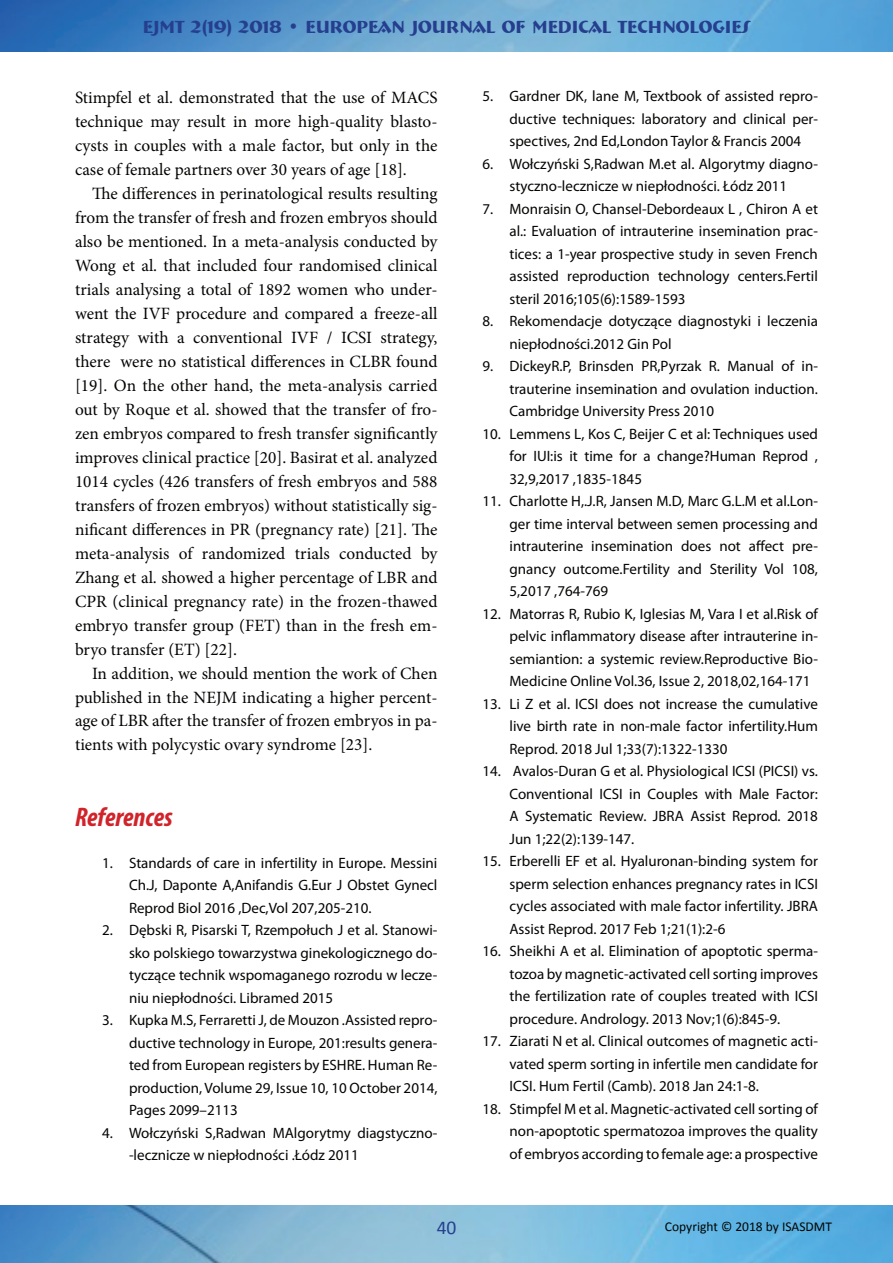
<style>
.page{position:relative;width:893px;height:1263px;background:#fff}
.page>*{position:absolute;margin:0;border:0;box-sizing:border-box;transform-origin:0 0}
.t1{font:italic 700 condensed 27px "Myriad Pro";color:#d1232a}
.t2{font:19.5px "Calibri";color:#253f8e}
.t3{font:700 18px "Bremen BT";color:#253f8e}
.t4{font:17.25px/24px "Minion Pro";color:#040503;text-align:justify}
.t5{font:15px/22.5px "Myriad Pro";color:#040503;text-align:justify}
.t6{font:13.5px "Calibri";color:#040503}
</style>
<div class="page">
<img style="left:0;top:0;width:893px;height:52px">
<img style="left:0;top:1205px;width:893px;height:58px">
<p class="t3" style="left:143px;top:15px;width:609px">EJMT 2(19) 2018 • EUROPEAN JOURNAL OF MEDICAL TECHNOLOGIES</p>
<p class="t4" style="left:75px;top:85px;width:364px">Stimpfel et al. demonstrated that the use of MACS technique may result in more high-quality blasto&shy;cysts in couples with a male factor, but only in the case of female partners over 30 years of age [18].</p>
<p class="t4" style="left:75px;top:181px;width:364px;text-indent:17px">The differences in perinatological results resulting from the transfer of fresh and frozen embryos should also be mentioned. In a meta-analysis conducted by Wong et al. that included four randomised clinical trials analysing a total of 1892 women who under&shy;went the IVF procedure and compared a freeze-all strategy with a conventional IVF / ICSI strategy, there were no statistical differences in CLBR found [19]. On the other hand, the meta-analysis carried out by Roque et al. showed that the transfer of fro&shy;zen embryos compared to fresh transfer significantly improves clinical practice [20]. Basirat et al. analyzed 1014 cycles (426 transfers of fresh embryos and 588 transfers of frozen embryos) without statistically sig&shy;nificant differences in PR (pregnancy rate) [21]. The meta-analysis of randomized trials conducted by Zhang et al. showed a higher percentage of LBR and CPR (clinical pregnancy rate) in the frozen-thawed embryo transfer group (FET) than in the fresh em&shy;bryo transfer (ET) [22].</p>
<p class="t4" style="left:75px;top:661px;width:364px;text-indent:17px">In addition, we should mention the work of Chen published in the NEJM indicating a higher percent&shy;age of LBR after the transfer of frozen embryos in pa&shy;tients with polycystic ovary syndrome [23].</p>
<h1 class="t1" style="left:75px;top:800px;width:99px">References</h1>
<p class="t5" style="left:129px;top:851px;width:310px;text-indent:-27px">1. Standards of care in infertility in Europe. Messini Ch.J, Daponte A,Anifandis G.Eur J Obstet Gynecl Reprod Biol 2016 ,Dec,Vol 207,205-210.</p>
<p class="t5" style="left:129px;top:919px;width:310px;text-indent:-27px">2. Dębski R, Pisarski T, Rzempołuch J et al. Stanowi&shy;sko polskiego towarzystwa ginekologicznego do&shy;tyczące technik wspomaganego rozrodu w lecze&shy;niu niepłodności. Libramed 2015</p>
<p class="t5" style="left:129px;top:1009px;width:310px;text-indent:-27px">3. Kupka M.S, Ferraretti J, de Mouzon .Assisted repro&shy;ductive technology in Europe, 201:results genera&shy;ted from European registers by ESHRE. Human Re&shy;production, Volume 29, Issue 10, 10 October 2014, Pages 2099–2113</p>
<p class="t5" style="left:129px;top:1121px;width:310px;text-indent:-27px">4. Wołczyński S,Radwan MAlgorytmy diagstyczno--lecznicze w niepłodności .Łódz 2011</p>
<p class="t5" style="left:509px;top:85px;width:310px;text-indent:-27px">5. Gardner DK, lane M, Textbook of assisted repro&shy;ductive techniques: laboratory and clinical per&shy;spectives, 2nd Ed,London Taylor &amp; Francis 2004</p>
<p class="t5" style="left:482px;top:152px;width:337px;text-align:center">6. Wołczyński S,Radwan M.et al. Algorytmy diagno&shy;styczno-lecznicze w niepłodności. Łódz 2011</p>
<p class="t5" style="left:509px;top:197px;width:310px;text-indent:-27px">7. Monraisin O, Chansel-Debordeaux L , Chiron A et al.: Evaluation of intrauterine insemination prac&shy;tices: a 1-year prospective study in seven French assisted reproduction technology centers.Fertil steril 2016;105(6):1589-1593</p>
<p class="t5" style="left:509px;top:310px;width:310px;text-indent:-27px">8. Rekomendacje dotyczące diagnostyki i leczenia niepłodności.2012 Gin Pol</p>
<p class="t5" style="left:509px;top:355px;width:310px;text-indent:-27px">9. DickeyR.P, Brinsden PR,Pyrzak R. Manual of in&shy;trauterine insemination and ovulation induction.<br>Cambridge University Press 2010</p>
<p class="t5" style="left:509px;top:422px;width:310px;text-indent:-27px">10. Lemmens L, Kos C, Beijer C et al: Techniques used for IUI:is it time for a change?Human Reprod , 32,9,2017 ,1835-1845</p>
<p class="t5" style="left:509px;top:490px;width:310px;text-indent:-27px">11. Charlotte H,.J.R, Jansen M.D, Marc G.L.M et al.Lon&shy;ger time interval between semen processing and intrauterine insemination does not affect pre&shy;gnancy outcome.Fertility and Sterility Vol 108, 5,2017 ,764-769</p>
<p class="t5" style="left:509px;top:602px;width:310px;text-indent:-27px">12. Matorras R, Rubio K, Iglesias M, Vara I et al.Risk of pelvic inflammatory disease after intrauterine in&shy;semiantion: a systemic review.Reproductive Bio-Medicine Online Vol.36, Issue 2, 2018,02,164-171</p>
<p class="t5" style="left:509px;top:692px;width:310px;text-indent:-27px">13. Li Z et al. ICSI does not increase the cumulative live birth rate in non-male factor infertility.Hum Reprod. 2018 Jul 1;33(7):1322-1330</p>
<p class="t5" style="left:509px;top:760px;width:310px;text-indent:-27px">14. Avalos-Duran G et al. Physiological ICSI (PICSI) vs.<br>Conventional ICSI in Couples with Male Factor:<br>A Systematic Review. JBRA Assist Reprod. 2018<br>Jun 1;22(2):139-147.</p>
<p class="t5" style="left:509px;top:850px;width:310px;text-indent:-27px">15. Erberelli EF et al. Hyaluronan-binding system for sperm selection enhances pregnancy rates in ICSI cycles associated with male factor infertility. JBRA Assist Reprod. 2017 Feb 1;21(1):2-6</p>
<p class="t5" style="left:509px;top:940px;width:310px;text-indent:-27px">16. Sheikhi A et al. Elimination of apoptotic sperma&shy;tozoa by magnetic-activated cell sorting improves the fertilization rate of couples treated with ICSI procedure. Andrology. 2013 Nov;1(6):845-9.</p>
<p class="t5" style="left:509px;top:1030px;width:310px;text-indent:-27px">17. Ziarati N et al. Clinical outcomes of magnetic acti&shy;vated sperm sorting in infertile men candidate for ICSI. Hum Fertil (Camb). 2018 Jan 24:1-8.</p>
<p class="t5" style="left:509px;top:1097px;width:310px;text-indent:-27px">18. Stimpfel M et al. Magnetic-activated cell sorting of non-apoptotic spermatozoa improves the quality of embryos according to female age: a prospective</p>
<h2 class="t2" style="left:437px;top:1215px;width:21px">40</h2>
<p class="t6" style="left:665px;top:1218px;width:169px">Copyright © 2018 by ISASDMT</p>
</div>
